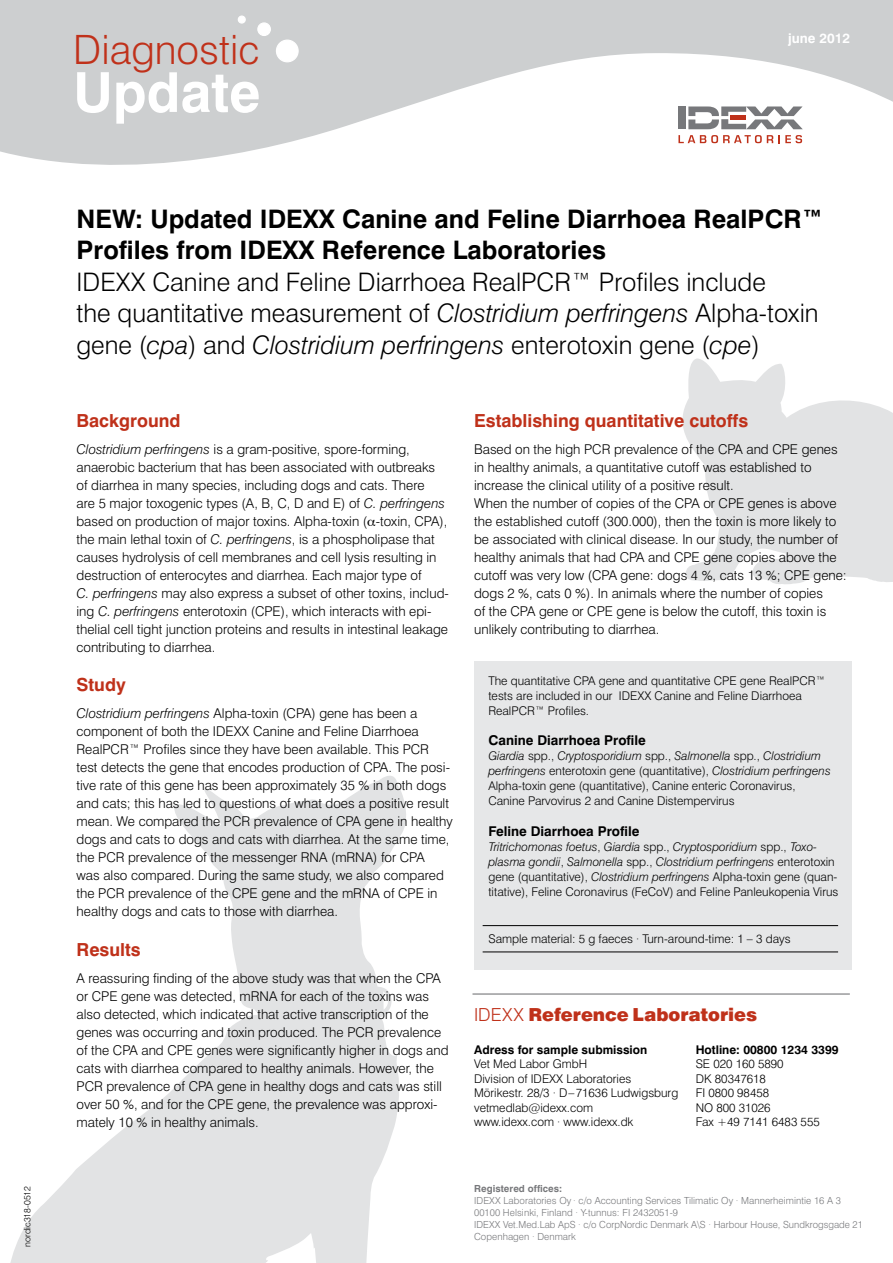
<style>
.page{position:relative;width:893px;height:1263px;background:#fff}
.page>*{position:absolute;margin:0;border:0;box-sizing:border-box;transform-origin:0 0}
.t1{font:700 55.2px "Swiss 721 BT";color:#fff}
.t2{font:300 40.5px "Swiss 721 BT";color:#c0311a}
.t3{font:300 25.5px/31.5px "Swiss 721 BT";color:#000}
.t4{font:700 25.5px/31.5px "Swiss 721 BT";color:#000}
.t5{font:700 18px "Swiss 721 BT";color:#bf311a}
.t6{font:900 18px "Swiss 721 BT";letter-spacing:-.005em;color:#bf311a}
.t7{font:300 13.5px/18px "Swiss 721 BT";color:#000}
.t8{font:700 13.5px "Swiss 721 BT";color:#000}
.t9{font:700 13.5px "Swiss 721 BT";color:#fff}
.t10{font:300 12px/15px "Swiss 721 BT";color:#000}
.t11{font:700 12px "Swiss 721 BT";color:#000}
.t12{font:300 9.75px/12px "Swiss 721 BT";letter-spacing:.005em;color:#77787b}
.t13{font:700 9.75px "Swiss 721 BT";letter-spacing:.005em;color:#77787b}
.t14{font:300 9px "Swiss 721 BT";color:#000}
.s1{font-style:italic}
.s2{font-weight:300}
</style>
<div class="page">
<svg style="left:10px;top:776px;width:396px;height:487px;fill:#e2e3e4"></svg>
<svg style="left:682px;top:358px;width:211px;height:226px;fill:#e2e3e4"></svg>
<div style="left:474px;top:661px;width:378px;height:309px;background:#e6e7e8"></div>
<hr style="left:483px;top:925px;width:355px;height:1px;background:#000">
<hr style="left:483px;top:951px;width:355px;height:1px;background:#000">
<svg style="left:0;top:0;width:893px;height:165px;fill:#cdcfd0"></svg>
<div style="left:238px;top:16px;width:7px;height:7px;background:#fff;border-radius:50%"></div>
<div style="left:238px;top:16px;width:8px;height:8px;border:1px solid #fff;border-radius:50%"></div>
<div style="left:258px;top:23px;width:12px;height:12px;background:#fff;border-radius:50%"></div>
<div style="left:257px;top:22px;width:14px;height:14px;border:1px solid #fff;border-radius:50%"></div>
<div style="left:276px;top:40px;width:22px;height:22px;background:#fff;border-radius:50%"></div>
<div style="left:276px;top:40px;width:23px;height:22px;border:1px solid #fff;border-radius:50%"></div>
<hr style="left:472px;top:993px;width:378px;height:1px;background:#77787b">
<div style="left:678px;top:106px;width:7px;height:23px;background:#77787b"></div>
<svg style="left:678px;top:135px;width:124px;height:8px"></svg>
<svg style="left:688px;top:106px;width:115px;height:23px"></svg>
<h2 class="t2" style="left:73px;top:25px;width:187px">Diagnostic</h2>
<h1 class="t1" style="left:73px;top:59px;width:189px">Update</h1>
<p class="t9" style="left:788px;top:30px;width:63px">june 2012</p>
<h3 class="t4" style="left:77px;top:203px;width:748px">NEW: Updated IDEXX Canine and Feline Diarrhoea RealPCR™<br>Profiles from IDEXX Reference Laboratories</h3>
<h3 class="t3" style="left:77px;top:266px;width:744px">IDEXX Canine and Feline Diarrhoea RealPCR™ Profiles include<br>the quantitative measurement of <span class="s1">Clostridium perfringens</span> Alpha-toxin gene (<span class="s1">cpa</span>) and <span class="s1">Clostridium perfringens</span> enterotoxin gene (<span class="s1">cpe</span>)</h3>
<h3 class="t5" style="left:77px;top:409px;width:106px">Background</h3>
<p class="t7" style="left:77px;top:440px;width:374px"><span class="s1">Clostridium perfringens</span> is a gram-positive, spore-forming, anaerobic bacterium that has been associated with outbreaks of diarrhea in many species, including dogs and cats. There<br>are 5 major toxogenic types (A, B, C, D and E) of <span class="s1">C. perfringens </span>based on production of major toxins. Alpha-toxin ( -toxin, CPA), the main lethal toxin of <span class="s1">C. perfringens</span>, is a phospholipase that causes hydrolysis of cell membranes and cell lysis resulting in destruction of enterocytes and diarrhea. Each major type of<br><span class="s1">C. perfringens</span> may also express a subset of other toxins, includ&shy;ing <span class="s1">C. perfringens</span> enterotoxin (CPE), which interacts with epi&shy;thelial cell tight junction proteins and results in intestinal leakage contributing to diarrhea.</p>
<h3 class="t5" style="left:77px;top:674px;width:51px">Study</h3>
<p class="t7" style="left:77px;top:704px;width:378px"><span class="s1">Clostridium perfringens</span> Alpha-toxin (CPA) gene has been a component of both the IDEXX Canine and Feline Diarrhoea RealPCR™ Profiles since they have been available. This PCR test detects the gene that encodes production of CPA. The posi&shy;tive rate of this gene has been approximately 35 % in both dogs and cats; this has led to questions of what does a positive result mean. We compared the PCR prevalence of CPA gene in healthy dogs and cats to dogs and cats with diarrhea. At the same time, the PCR prevalence of the messenger RNA (mRNA) for CPA<br>was also compared. During the same study, we also compared the PCR prevalence of the CPE gene and the mRNA of CPE in healthy dogs and cats to those with diarrhea.</p>
<h3 class="t5" style="left:77px;top:938px;width:66px">Results</h3>
<p class="t7" style="left:77px;top:969px;width:374px">A reassuring finding of the above study was that when the CPA or CPE gene was detected, mRNA for each of the toxins was also detected, which indicated that active transcription of the genes was occurring and toxin produced. The PCR prevalence of the CPA and CPE genes were significantly higher in dogs and cats with diarrhea compared to healthy animals. However, the PCR prevalence of CPA gene in healthy dogs and cats was still over 50 %, and for the CPE gene, the prevalence was approxi&shy;mately 10 % in healthy animals.</p>
<h3 class="t5" style="left:474px;top:409px;width:276px">Establishing quantitative cutoffs</h3>
<p class="t7" style="left:474px;top:440px;width:374px">Based on the high PCR prevalence of the CPA and CPE genes in healthy animals, a quantitative cutoff was established to increase the clinical utility of a positive result.<br>When the number of copies of the CPA or CPE genes is above the established cutoff (300.000), then the toxin is more likely to be associated with clinical disease. In our study, the number of healthy animals that had CPA and CPE gene copies above the cutoff was very low (CPA gene: dogs 4 %, cats 13 %; CPE gene: dogs 2 %, cats 0 %). In animals where the number of copies<br>of the CPA gene or CPE gene is below the cutoff, this toxin is unlikely contributing to diarrhea.</p>
<p class="t10" style="left:488px;top:673px;width:339px">The quantitative CPA gene and quantitative CPE gene RealPCR™ tests are included in our IDEXX Canine and Feline Diarrhoea<br>RealPCR™ Profiles.</p>
<p class="t8" style="left:488px;top:732px;width:159px">Canine Diarrhoea Profile</p>
<p class="t10" style="left:488px;top:748px;width:344px"><span class="s1">Giardia</span> spp., <span class="s1">Cryptosporidium</span> spp., <span class="s1">Salmonella</span> spp., <span class="s1">Clostridium perfringens</span> enterotoxin gene (quantitative), <span class="s1">Clostridium perfringens </span>Alpha-toxin gene (quantitative), Canine enteric Coronavirus, Canine Parvovirus 2 and Canine Distempervirus</p>
<p class="t8" style="left:488px;top:823px;width:153px">Feline Diarrhoea Profile</p>
<p class="t10" style="left:488px;top:839px;width:352px"><span class="s1">Tritrichomonas foetus</span>, <span class="s1">Giardia</span> spp., <span class="s1">Cryptosporidium</span> spp., <span class="s1">Toxo&shy;plasma gondii</span>, <span class="s1">Salmonella</span> spp., <span class="s1">Clostridium perfringens</span> enterotoxin gene (quantitative), <span class="s1">Clostridium perfringens</span> Alpha-toxin gene (quan&shy;titative), Feline Coronavirus (FeCoV) and Feline Panleukopenia Virus</p>
<p class="t10" style="left:488px;top:931px;width:304px">Sample material: 5 g faeces · Turn-around-time: 1 – 3 days</p>
<h3 class="t6" style="left:474px;top:1004px;width:284px"><span class="s2">IDEXX</span> Reference Laboratories</h3>
<p class="t11" style="left:696px;top:1042px;width:144px">Hotline: 00800 1234 3399</p>
<p class="t10" style="left:696px;top:1057px;width:126px;line-height:14.4px">SE 020 160 5890<br>DK 80347618<br>FI 0800 98458<br>NO 800 31026<br>Fax +49 7141 6483 555</p>
<p class="t11" style="left:474px;top:1042px;width:175px">Adress for sample submission</p>
<p class="t10" style="left:474px;top:1057px;width:206px;line-height:14.4px">Vet Med Labor GmbH<br>Division of IDEXX Laboratories<br>Mörikestr. 28/3 · D–71636 Ludwigsburg vetmedlab@idexx.com<br>www.idexx.com · www.idexx.dk</p>
<p class="t14" style="left:22px;top:1247px;width:62px;rotate:-90deg">nordic318-0512</p>
<p class="t13" style="left:474px;top:1182px;width:90px">Registered offices:</p>
<p class="t12" style="left:474px;top:1194px;width:390px">IDEXX Laboratories Oy · c/o Accounting Services Tilimatic Oy · Mannerheimintie 16 A 3<br>00100 Helsinki, Finland · Y-tunnus: FI 2432051-9<br>IDEXX Vet.Med.Lab ApS · c/o CorpNordic Denmark A\S · Harbour House, Sundkrogsgade 21<br>Copenhagen · Denmark</p>
</div>
